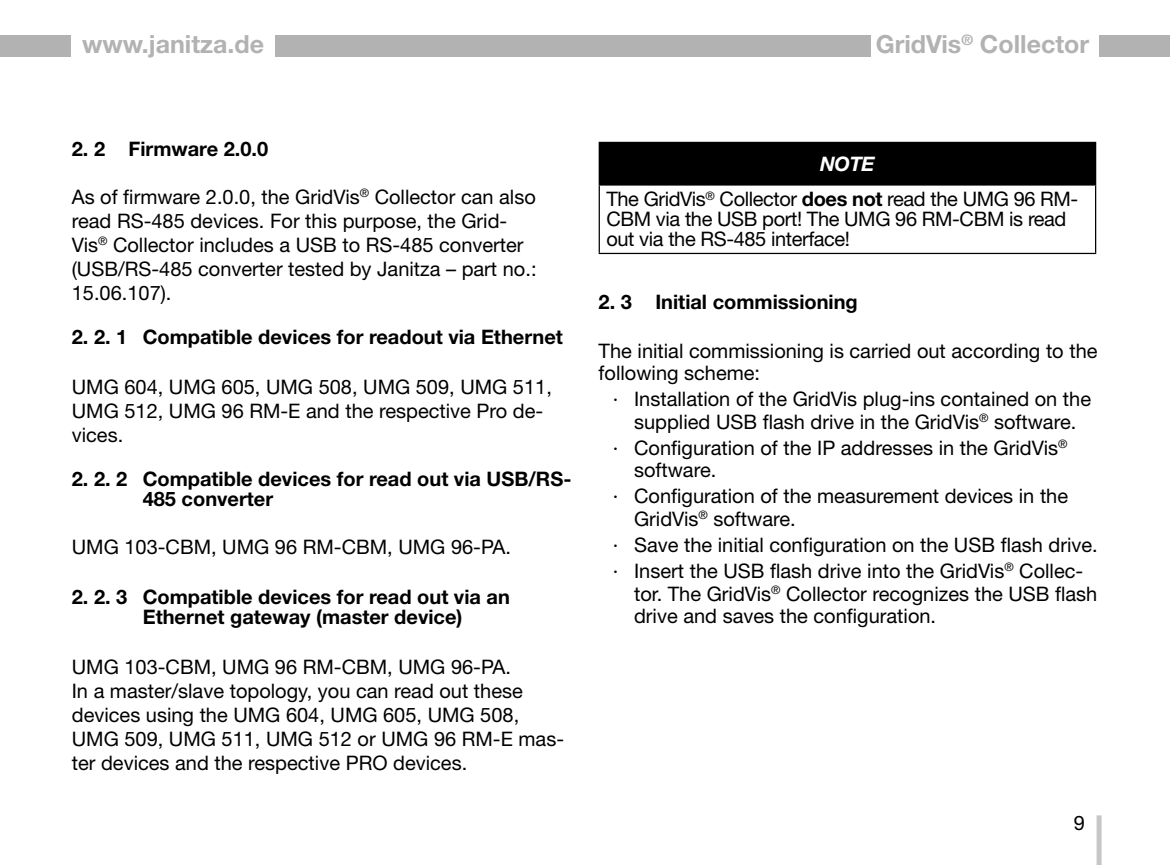
<style>
.page{position:relative;width:1170px;height:865px;background:#fff}
.page>*{position:absolute;margin:0;border:0;box-sizing:border-box;transform-origin:0 0}
.t1{font:700 25px "Helvetica Neue LT Pro";color:#b3b2b2}
.t2{font:20px/24px "Helvetica Neue LT Pro";color:#000}
.t3{font:700 20px/20px "Helvetica Neue LT Pro";color:#000}
.t4{font:20px/35.5px "Helvetica Neue LT Pro";letter-spacing:-.02em;color:#000;text-align:center}
.s1{font-weight:700;font-style:italic;color:#fff}
.s2{font-weight:700}
</style>
<div class="page">
<div style="left:0;top:35px;width:71px;height:22px;background:#b3b2b2"></div>
<div style="left:275px;top:35px;width:595px;height:22px;background:#b3b2b2"></div>
<div style="left:1098px;top:35px;width:71px;height:22px;background:#b3b2b2"></div>
<div style="left:1096px;top:815px;width:5px;height:50px;background:#c6c6c6"></div>
<div style="left:599px;top:142px;width:496px;height:43px;background:#000"></div>
<hr style="left:598px;top:142px;width:498px;height:1px;background:#000">
<hr style="left:598px;top:143px;width:2px;height:41px;background:#000">
<hr style="left:1094px;top:143px;width:2px;height:41px;background:#000">
<hr style="left:598px;top:184px;width:498px;height:2px;background:#000">
<hr style="left:598px;top:186px;width:2px;height:67px;background:#000">
<hr style="left:1094px;top:186px;width:2px;height:67px;background:#000">
<hr style="left:598px;top:253px;width:498px;height:1px;background:#000">
<p class="t1" style="left:82px;top:29px;width:183px">www.janitza.de</p>
<p class="t1" style="left:875px;top:29px;width:215px">GridVis<sup>®</sup> Collector</p>
<p class="t3" style="left:72px;top:138px;width:198px">2. 2 Firmware 2.0.0</p>
<p class="t2" style="left:72px;top:184px;width:466px">As of firmware 2.0.0, the GridVis<sup>®</sup> Collector can also read RS-485 devices. For this purpose, the Grid-Vis<sup>®</sup> Collector includes a USB to RS-485 converter (USB/RS-485 converter tested by Janitza – part no.:<br>15.06.107).</p>
<p class="t3" style="left:72px;top:326px;width:492px">2. 2. 1 Compatible devices for readout via Ethernet</p>
<p class="t2" style="left:72px;top:374px;width:481px">UMG 604, UMG 605, UMG 508, UMG 509, UMG 511,<br>UMG 512, UMG 96 RM-E and the respective Pro de&shy;vices.</p>
<p class="t3" style="left:143px;top:468px;width:430px;text-indent:-71px">2. 2. 2 Compatible devices for read out via USB/RS-<br>485 converter</p>
<p class="t2" style="left:72px;top:534px;width:441px">UMG 103-CBM, UMG 96 RM-CBM, UMG 96-PA.</p>
<p class="t3" style="left:143px;top:586px;width:368px;text-indent:-71px">2. 2. 3 Compatible devices for read out via an<br>Ethernet gateway (master device)</p>
<p class="t2" style="left:72px;top:654px;width:494px">UMG 103-CBM, UMG 96 RM-CBM, UMG 96-PA.<br>In a master/slave topology, you can read out these devices using the UMG 604, UMG 605, UMG 508, UMG 509, UMG 511, UMG 512 or UMG 96 RM-E mas&shy;ter devices and the respective PRO devices.</p>
<p class="t4" style="left:606px;top:145px;width:473px"><span class="s1">NOTE<br></span>The GridVis<sup>®</sup> Collector <span class="s2">does not</span> read the UMG 96 RM-</p>
<p class="t4" style="left:606px;top:209px;width:461px;line-height:20px;text-align:left">CBM via the USB port! The UMG 96 RM-CBM is read out via the RS-485 interface!</p>
<p class="t3" style="left:598px;top:291px;width:261px">2. 3 Initial commissioning</p>
<p class="t2" style="left:598px;top:339px;width:500px;line-height:22.5px">The initial commissioning is carried out according to the following scheme:</p>
<p class="t2" style="left:612px;top:387px;width:480px;line-height:22.5px;text-align:center">· Installation of the GridVis plug-ins contained on the supplied USB flash drive in the GridVis<sup>®</sup> software.</p>
<p class="t2" style="left:634px;top:436px;width:435px;line-height:22.5px;text-indent:-21px">· Configuration of the IP addresses in the GridVis<sup>® </sup>software.</p>
<p class="t2" style="left:634px;top:484px;width:435px;line-height:22.5px;text-indent:-21px">· Configuration of the measurement devices in the<br>GridVis<sup>®</sup> software.</p>
<p class="t2" style="left:612px;top:531px;width:486px;line-height:26px">· Save the initial configuration on the USB flash drive. · Insert the USB flash drive into the GridVis<sup>®</sup> Collec-</p>
<p class="t2" style="left:634px;top:581px;width:465px;line-height:22.5px">tor. The GridVis<sup>®</sup> Collector recognizes the USB flash drive and saves the configuration.</p>
<p class="t2" style="left:1073px;top:810px;width:13px">9</p>
</div>
